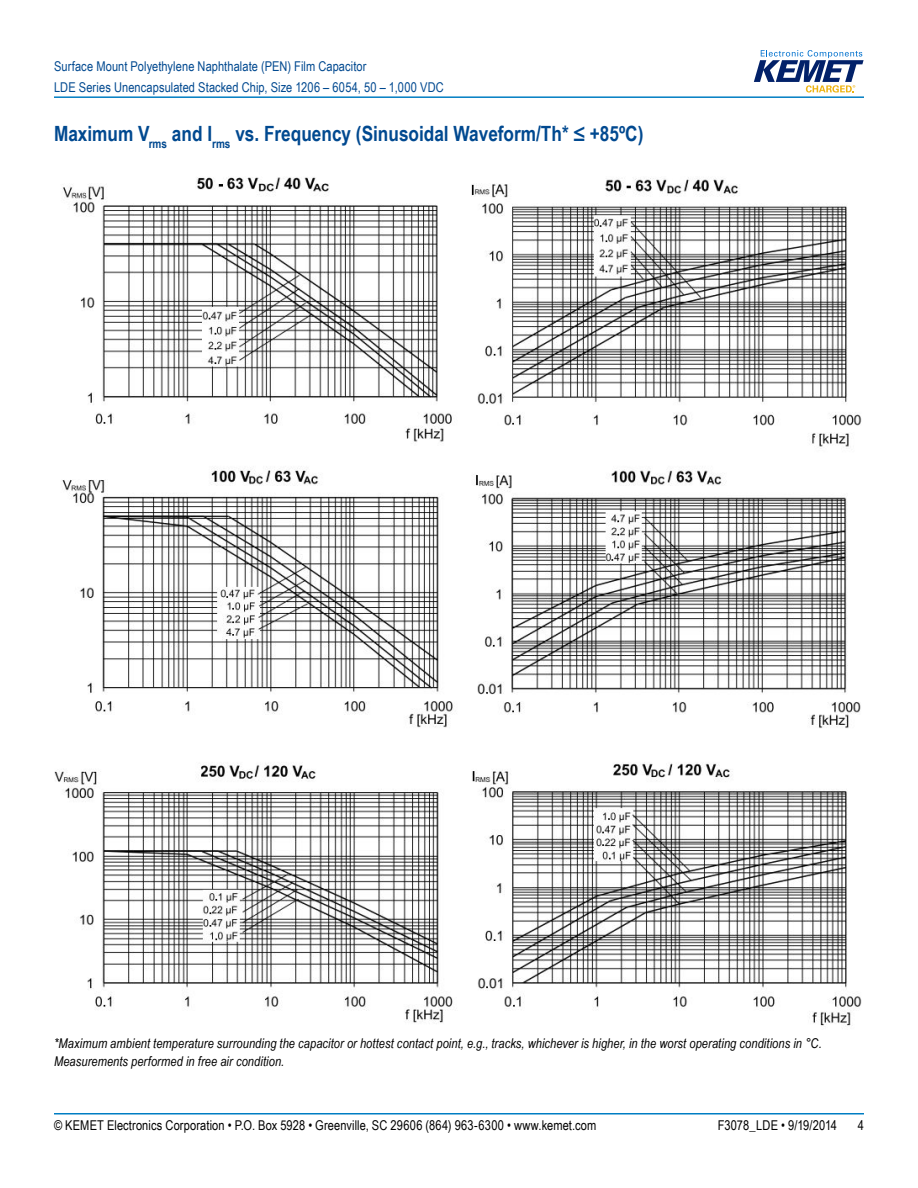
<style>
.page{position:relative;width:918px;height:1188px;background:#fff}
.page>*{position:absolute;margin:0;border:0;box-sizing:border-box;transform-origin:0 0}
.t1{font:700 21px "Arial Narrow";color:#004990}
.t2{font:italic 13.5px/18px "Arial Narrow";letter-spacing:.005em;color:#000}
.t3{font:13.5px/21px "Arial Narrow";letter-spacing:.005em;color:#004990}
.t4{font:13.5px "Arial Narrow";letter-spacing:.01em;color:#000}
</style>
<div class="page">
<hr style="left:54px;top:1113px;width:810px;height:2px;background:#007dc3">
<hr style="left:54px;top:96px;width:810px;height:2px;background:#007dc3">
<svg style="left:754px;top:50px;width:110px;height:43px"></svg>
<img style="left:54px;top:177px;width:808px;height:849px">
<p class="t3" style="left:54px;top:55px;width:391px">Surface Mount Polyethylene Naphthalate (PEN) Film Capacitor<br>LDE Series Unencapsulated Stacked Chip, Size 1206 – 6054, 50 – 1,000 VDC</p>
<h1 class="t1" style="left:54px;top:118px;width:591px">Maximum V<sub>rms</sub> and I<sub>rms</sub> vs. Frequency (Sinusoidal Waveform/Th* ≤ +85ºC)</h1>
<p class="t2" style="left:54px;top:1034px;width:769px">*Maximum ambient temperature surrounding the capacitor or hottest contact point, e.g., tracks, whichever is higher, in the worst operating conditions in °C.<br>Measurements performed in free air condition.</p>
<p class="t4" style="left:54px;top:1116px;width:544px">© KEMET Electronics Corporation • P.O. Box 5928 • Greenville, SC 29606 (864) 963-6300 • www.kemet.com</p>
<p class="t4" style="left:718px;top:1116px;width:121px">F3078_LDE • 9/19/2014</p>
<p class="t4" style="left:858px;top:1116px;width:8px">4</p>
</div>
